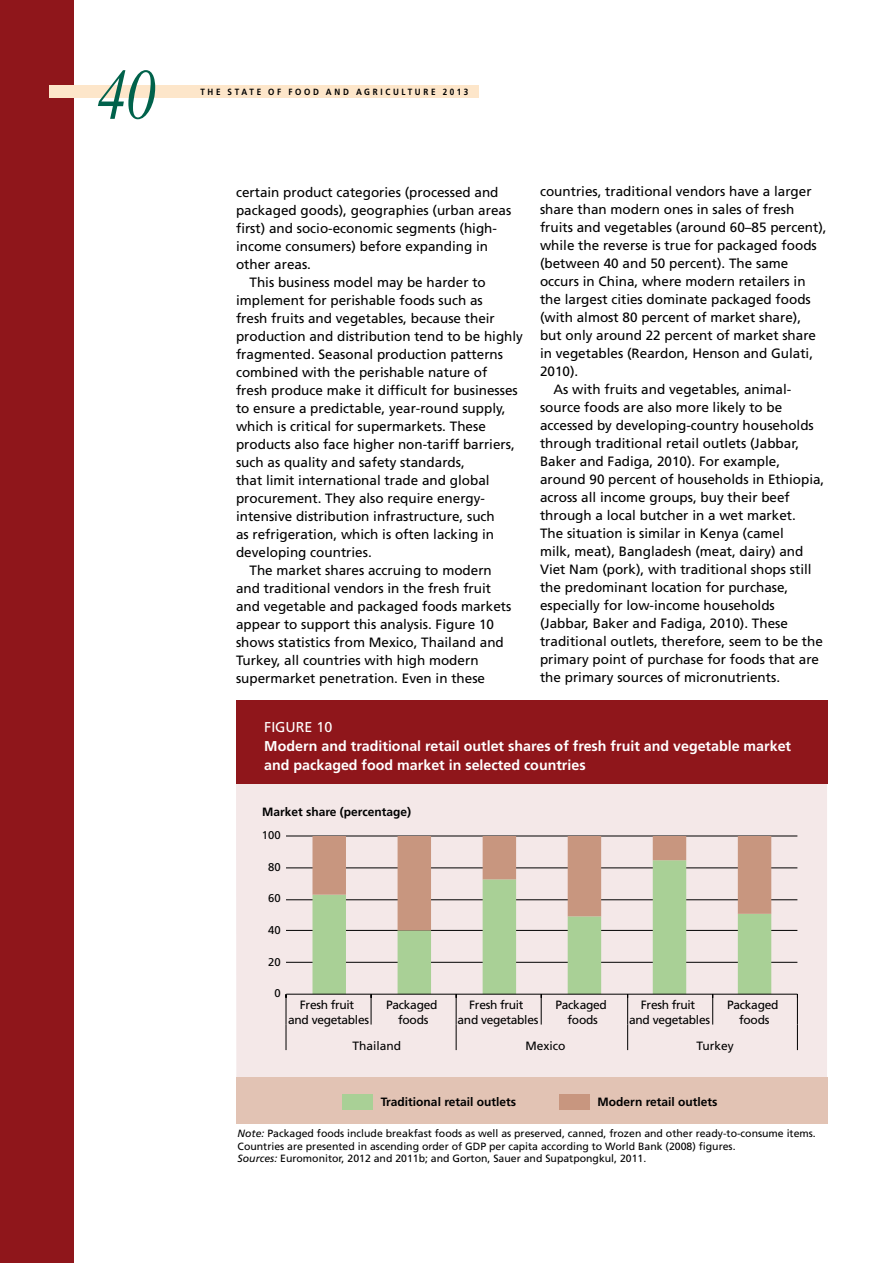
<style>
.page{position:relative;width:893px;height:1263px;background:#fff}
.page>*{position:absolute;margin:0;border:0;box-sizing:border-box;transform-origin:0 0}
.t1{font:italic 72px "Times";color:#00624b;scale:.8 1}
.t2{font:700 14.25px/19.5px "Frutiger LT Std";color:#fff}
.t3{font:14.25px "Frutiger LT Std";color:#fff}
.t4{font:13.5px "Frutiger LT Std";color:#000}
.t5{font:12px/14.4px "Frutiger LT Std";letter-spacing:-.025em;color:#000;text-align:center}
.t6{font:700 12px "Frutiger LT Std";color:#000}
.t7{font:12px "Frutiger LT Std";color:#000}
.t8{font:11.25px "Frutiger LT Std";color:#000}
.t9{font:10.5px/12.6px "Frutiger LT Std";color:#000}
.t10{font:700 9px "Frutiger LT Std";letter-spacing:.325em;color:#000;scale:.9 1}
.s1{font-style:italic}
</style>
<div class="page">
<div style="left:0;top:0;width:74px;height:1263px;background:#8f161b"></div>
<div style="left:49px;top:85px;width:429px;height:13px;background:#fde6ca"></div>
<div style="left:236px;top:782px;width:591px;height:296px;background:#f4e8e8"></div>
<div style="left:236px;top:701px;width:591px;height:83px;background:#8f161b"></div>
<div style="left:236px;top:1077px;width:591px;height:46px;background:#e2c3b4"></div>
<div style="left:342px;top:1094px;width:30px;height:15px;background:#a9d096"></div>
<div style="left:559px;top:1094px;width:30px;height:15px;background:#c8967f"></div>
<hr style="left:286px;top:962px;width:511px;height:1px;background:#000">
<hr style="left:286px;top:930px;width:511px;height:1px;background:#000">
<hr style="left:286px;top:899px;width:511px;height:1px;background:#000">
<hr style="left:286px;top:868px;width:511px;height:1px;background:#000">
<hr style="left:286px;top:836px;width:511px;height:1px;background:#000">
<svg style="left:312px;top:930px;width:459px;height:64px"></svg>
<svg style="left:312px;top:836px;width:459px;height:94px"></svg>
<hr style="left:286px;top:994px;width:511px;height:1px;background:#000">
<hr style="left:286px;top:994px;width:1px;height:30px;background:#000">
<hr style="left:371px;top:994px;width:1px;height:30px;background:#000">
<hr style="left:456px;top:994px;width:1px;height:30px;background:#000">
<hr style="left:541px;top:994px;width:1px;height:30px;background:#000">
<hr style="left:627px;top:994px;width:1px;height:30px;background:#000">
<hr style="left:712px;top:994px;width:1px;height:30px;background:#000">
<hr style="left:797px;top:994px;width:1px;height:30px;background:#000">
<svg style="left:286px;top:1024px;width:1px;height:26px"></svg>
<svg style="left:456px;top:1024px;width:1px;height:26px"></svg>
<svg style="left:627px;top:1024px;width:1px;height:26px"></svg>
<svg style="left:797px;top:1024px;width:1px;height:26px"></svg>
<h1 class="t1" style="left:98px;top:32px;width:74px">40</h1>
<p class="t10" style="left:200px;top:87px;width:299px">THE STATE OF FOOD AND AGRICULTURE 2013</p>
<p class="t4" style="left:236px;top:184px;width:264px">certain product categories (processed and</p>
<p class="t4" style="left:236px;top:202px;width:277px">packaged goods), geographies (urban areas</p>
<p class="t4" style="left:236px;top:220px;width:263px">first) and socio-economic segments (high-</p>
<p class="t4" style="left:236px;top:238px;width:254px">income consumers) before expanding in</p>
<p class="t4" style="left:236px;top:256px;width:77px">other areas.</p>
<p class="t4" style="left:249px;top:274px;width:238px">This business model may be harder to</p>
<p class="t4" style="left:236px;top:292px;width:248px">implement for perishable foods such as</p>
<p class="t4" style="left:236px;top:310px;width:260px">fresh fruits and vegetables, because their</p>
<p class="t4" style="left:236px;top:328px;width:289px">production and distribution tend to be highly</p>
<p class="t4" style="left:236px;top:346px;width:269px">fragmented. Seasonal production patterns</p>
<p class="t4" style="left:236px;top:364px;width:253px">combined with the perishable nature of</p>
<p class="t4" style="left:236px;top:382px;width:283px">fresh produce make it difficult for businesses</p>
<p class="t4" style="left:236px;top:400px;width:271px">to ensure a predictable, year-round supply,</p>
<p class="t4" style="left:236px;top:418px;width:251px">which is critical for supermarkets. These</p>
<p class="t4" style="left:236px;top:436px;width:280px">products also face higher non-tariff barriers,</p>
<p class="t4" style="left:236px;top:454px;width:230px">such as quality and safety standards,</p>
<p class="t4" style="left:236px;top:472px;width:255px">that limit international trade and global</p>
<p class="t4" style="left:236px;top:490px;width:251px">procurement. They also require energy-</p>
<p class="t4" style="left:236px;top:508px;width:260px">intensive distribution infrastructure, such</p>
<p class="t4" style="left:236px;top:526px;width:260px">as refrigeration, which is often lacking in</p>
<p class="t4" style="left:236px;top:544px;width:137px">developing countries.</p>
<p class="t4" style="left:249px;top:562px;width:244px">The market shares accruing to modern</p>
<p class="t4" style="left:236px;top:580px;width:257px">and traditional vendors in the fresh fruit</p>
<p class="t4" style="left:236px;top:598px;width:277px">and vegetable and packaged foods markets</p>
<p class="t4" style="left:236px;top:616px;width:260px">appear to support this analysis. Figure 10</p>
<p class="t4" style="left:236px;top:634px;width:269px">shows statistics from Mexico, Thailand and</p>
<p class="t4" style="left:236px;top:652px;width:244px">Turkey, all countries with high modern</p>
<p class="t4" style="left:236px;top:670px;width:251px">supermarket penetration. Even in these</p>
<p class="t4" style="left:540px;top:184px;width:273px">countries, traditional vendors have a larger</p>
<p class="t4" style="left:540px;top:202px;width:256px">share than modern ones in sales of fresh</p>
<p class="t4" style="left:540px;top:220px;width:288px">fruits and vegetables (around 60–85 percent),</p>
<p class="t4" style="left:540px;top:238px;width:278px">while the reverse is true for packaged foods</p>
<p class="t4" style="left:540px;top:256px;width:250px">(between 40 and 50 percent). The same</p>
<p class="t4" style="left:540px;top:274px;width:267px">occurs in China, where modern retailers in</p>
<p class="t4" style="left:540px;top:292px;width:272px">the largest cities dominate packaged foods</p>
<p class="t4" style="left:540px;top:310px;width:263px">(with almost 80 percent of market share),</p>
<p class="t4" style="left:540px;top:328px;width:278px">but only around 22 percent of market share</p>
<p class="t4" style="left:540px;top:346px;width:275px">in vegetables (Reardon, Henson and Gulati,</p>
<p class="t4" style="left:540px;top:364px;width:40px">2010).</p>
<p class="t4" style="left:554px;top:382px;width:239px">As with fruits and vegetables, animal-</p>
<p class="t4" style="left:540px;top:400px;width:244px">source foods are also more likely to be</p>
<p class="t4" style="left:540px;top:418px;width:275px">accessed by developing-country households</p>
<p class="t4" style="left:540px;top:436px;width:261px">through traditional retail outlets (Jabbar,</p>
<p class="t4" style="left:540px;top:454px;width:242px">Baker and Fadiga, 2010). For example,</p>
<p class="t4" style="left:540px;top:472px;width:286px">around 90 percent of households in Ethiopia,</p>
<p class="t4" style="left:540px;top:490px;width:251px">across all income groups, buy their beef</p>
<p class="t4" style="left:540px;top:508px;width:257px">through a local butcher in a wet market.</p>
<p class="t4" style="left:540px;top:526px;width:245px">The situation is similar in Kenya (camel</p>
<p class="t4" style="left:540px;top:544px;width:265px">milk, meat), Bangladesh (meat, dairy) and</p>
<p class="t4" style="left:540px;top:562px;width:273px">Viet Nam (pork), with traditional shops still</p>
<p class="t4" style="left:540px;top:580px;width:250px">the predominant location for purchase,</p>
<p class="t4" style="left:540px;top:598px;width:236px">especially for low-income households</p>
<p class="t4" style="left:540px;top:616px;width:249px">(Jabbar, Baker and Fadiga, 2010). These</p>
<p class="t4" style="left:540px;top:634px;width:284px">traditional outlets, therefore, seem to be the</p>
<p class="t4" style="left:540px;top:652px;width:281px">primary point of purchase for foods that are</p>
<p class="t4" style="left:540px;top:670px;width:242px">the primary sources of micronutrients.</p>
<p class="t3" style="left:264px;top:718px;width:70px">FIGURE 10</p>
<p class="t2" style="left:264px;top:736px;width:528px">Modern and traditional retail outlet shares of fresh fruit and vegetable market and packaged food market in selected countries</p>
<p class="t6" style="left:262px;top:805px;width:150px">Market share (percentage)</p>
<p class="t8" style="left:262px;top:828px;width:20px">100</p>
<p class="t8" style="left:268px;top:860px;width:14px">80</p>
<p class="t8" style="left:268px;top:892px;width:14px">60</p>
<p class="t8" style="left:268px;top:923px;width:14px">40</p>
<p class="t8" style="left:268px;top:955px;width:14px">20</p>
<p class="t8" style="left:274px;top:987px;width:8px">0</p>
<p class="t5" style="left:288px;top:998px;width:82px">Fresh fruit<br>and vegetables</p>
<p class="t7" style="left:352px;top:1038px;width:50px">Thailand</p>
<p class="t5" style="left:526px;top:1038px;width:41px">Mexico</p>
<p class="t5" style="left:697px;top:1038px;width:39px">Turkey</p>
<p class="t5" style="left:386px;top:998px;width:53px">Packaged foods</p>
<p class="t5" style="left:458px;top:998px;width:82px">Fresh fruit<br>and vegetables</p>
<p class="t5" style="left:555px;top:998px;width:53px">Packaged foods</p>
<p class="t5" style="left:629px;top:998px;width:82px">Fresh fruit<br>and vegetables</p>
<p class="t5" style="left:727px;top:998px;width:53px">Packaged foods</p>
<p class="t6" style="left:381px;top:1094px;width:137px">Traditional retail outlets</p>
<p class="t6" style="left:597px;top:1094px;width:122px">Modern retail outlets</p>
<p class="t9" style="left:238px;top:1127px;width:580px"><span class="s1">Note:</span> Packaged foods include breakfast foods as well as preserved, canned, frozen and other ready-to-consume items.<br>Countries are presented in ascending order of GDP per capita according to World Bank (2008) figures.<br><span class="s1">Sources:</span> Euromonitor, 2012 and 2011b; and Gorton, Sauer and Supatpongkul, 2011.</p>
</div>
